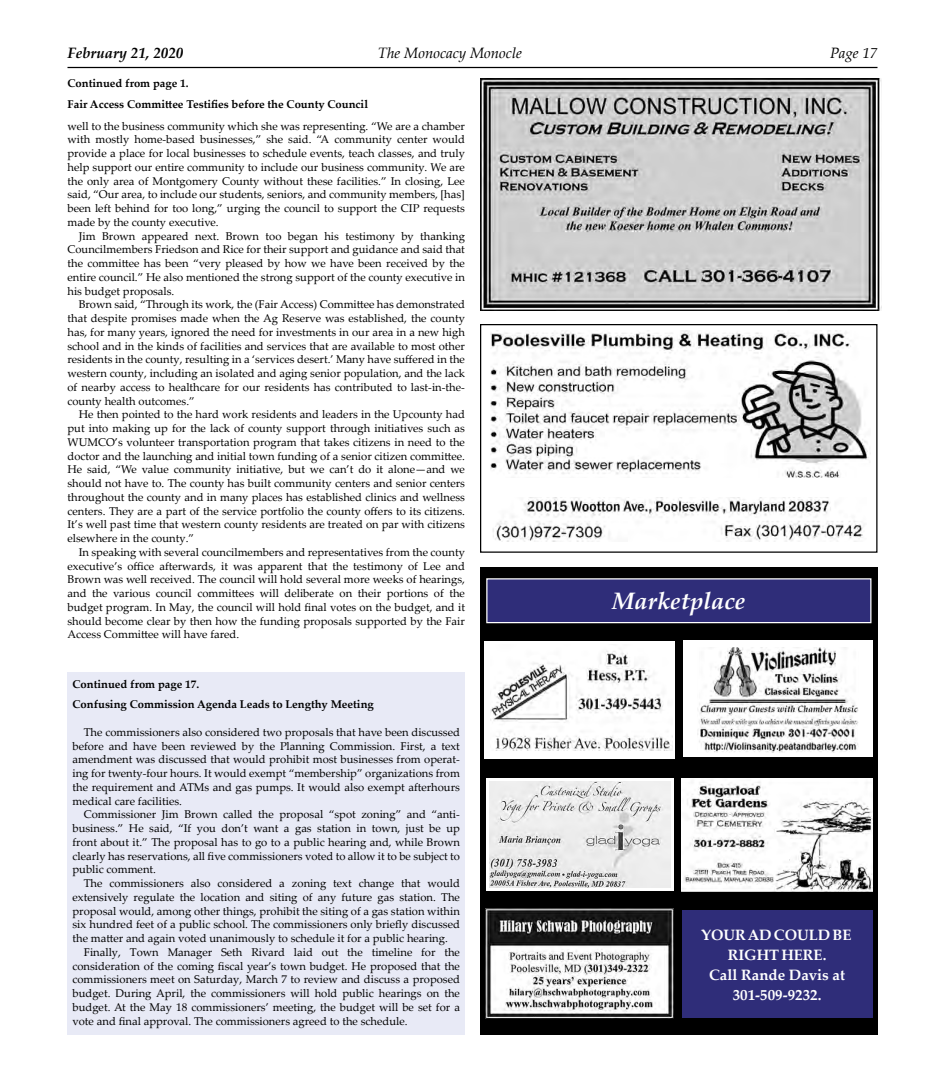
<style>
.page{position:relative;width:945px;height:1080px;background:#fff}
.page>*{position:absolute;margin:0;border:0;box-sizing:border-box;transform-origin:0 0}
.t1{font:italic 700 23.75px "Palatino Linotype";color:#fff}
.t2{font:700 15px/20px "Palatino Linotype";color:#fff;text-align:center}
.t3{font:italic 15px "Palatino Linotype";color:#000}
.t4{font:italic 700 15px "Palatino Linotype";color:#000}
.t5{font:11.25px/13.8px "Palatino Linotype";color:#000;text-align:justify}
.t6{font:700 11.25px/20.6px "Palatino Linotype";color:#000}
</style>
<div class="page">
<hr style="left:68px;top:67px;width:810px;height:1px;background:#000">
<div style="left:480px;top:568px;width:398px;height:467px;background:#000"></div>
<div style="left:487px;top:579px;width:384px;height:44px;background:#2f2d79"></div>
<div style="left:486px;top:578px;width:386px;height:45px;border:1px solid #fff"></div>
<svg style="left:486px;top:779px;width:187px;height:112px;background:#fcfcfc"></svg>
<img style="left:489px;top:782px;width:181px;height:106px">
<img style="left:682px;top:779px;width:190px;height:113px">
<div style="left:683px;top:641px;width:190px;height:116px;background:#fff"></div>
<img style="left:697px;top:648px;width:162px;height:105px">
<div style="left:484px;top:641px;width:190px;height:117px;background:#fff"></div>
<img style="left:490px;top:651px;width:183px;height:99px">
<img style="left:486px;top:908px;width:187px;height:110px">
<div style="left:682px;top:910px;width:190px;height:108px;background:#2f2d79"></div>
<img style="left:480px;top:79px;width:401px;height:232px">
<div style="left:480px;top:324px;width:398px;height:229px;border:1px solid #000"></div>
<img style="left:490px;top:330px;width:381px;height:148px">
<img style="left:493px;top:497px;width:372px;height:44px">
<div style="left:68px;top:720px;width:397px;height:315px;background:#e8eaf6"></div>
<div style="left:68px;top:672px;width:397px;height:54px;background:#e8eaf6"></div>
<h2 class="t4" style="left:68px;top:43px;width:117px">February 21, 2020</h2>
<h2 class="t3" style="left:378px;top:43px;width:146px">The Monocacy Monocle</h2>
<h2 class="t3" style="left:830px;top:43px;width:49px">Page 17</h2>
<p class="t6" style="left:68px;top:72px;width:302px">Continued from page 1.<br>Fair Access Committee Testifies before the County Council</p>
<p class="t5" style="left:68px;top:119px;width:399px">well to the business community which she was representing. “We are a chamber with mostly home-based businesses,” she said. “A community center would provide a place for local businesses to schedule events, teach classes, and truly help support our entire community to include our business community. We are the only area of Montgomery County without these facilities.” In closing, Lee said, “Our area, to include our students, seniors, and community members, [has] been left behind for too long,” urging the council to support the CIP requests made by the county executive.</p>
<p class="t5" style="left:68px;top:229px;width:399px;text-indent:11px">Jim Brown appeared next. Brown too began his testimony by thanking Councilmembers Friedson and Rice for their support and guidance and said that the committee has been “very pleased by how we have been received by the entire council.” He also mentioned the strong support of the county executive in his budget proposals.</p>
<p class="t5" style="left:68px;top:297px;width:399px;text-indent:11px">Brown said, “Through its work, the (Fair Access) Committee has demonstrated that despite promises made when the Ag Reserve was established, the county has, for many years, ignored the need for investments in our area in a new high school and in the kinds of facilities and services that are available to most other residents in the county, resulting in a ‘services desert.’ Many have suffered in the western county, including an isolated and aging senior population, and the lack of nearby access to healthcare for our residents has contributed to last-in-the&shy;county health outcomes.”</p>
<p class="t5" style="left:68px;top:407px;width:399px;text-indent:11px">He then pointed to the hard work residents and leaders in the Upcounty had put into making up for the lack of county support through initiatives such as WUMCO’s volunteer transportation program that takes citizens in need to the doctor and the launching and initial town funding of a senior citizen committee.<br>He said, “We value community initiative, but we can’t do it alone—and we should not have to. The county has built community centers and senior centers throughout the county and in many places has established clinics and wellness centers. They are a part of the service portfolio the county offers to its citizens.<br>It’s well past time that western county residents are treated on par with citizens elsewhere in the county.”</p>
<p class="t5" style="left:68px;top:545px;width:399px;text-indent:11px">In speaking with several councilmembers and representatives from the county executive’s office afterwards, it was apparent that the testimony of Lee and Brown was well received. The council will hold several more weeks of hearings, and the various council committees will deliberate on their portions of the budget program. In May, the council will hold final votes on the budget, and it should become clear by then how the funding proposals supported by the Fair Access Committee will have fared.</p>
<p class="t6" style="left:72px;top:673px;width:303px">Continued from page 17.<br>Confusing Commission Agenda Leads to Lengthy Meeting</p>
<p class="t5" style="left:72px;top:725px;width:389px;text-indent:11px">The commissioners also considered two proposals that have been discussed before and have been reviewed by the Planning Commission. First, a text amendment was discussed that would prohibit most businesses from operat&shy;ing for twenty-four hours. It would exempt “membership” organizations from the requirement and ATMs and gas pumps. It would also exempt afterhours medical care facilities.</p>
<p class="t5" style="left:72px;top:807px;width:389px;text-indent:11px">Commissioner Jim Brown called the proposal “spot zoning” and “anti&shy;business.” He said, “If you don’t want a gas station in town, just be up front about it.” The proposal has to go to a public hearing and, while Brown clearly has reservations, all five commissioners voted to allow it to be subject to public comment.</p>
<p class="t5" style="left:72px;top:876px;width:389px;text-indent:11px">The commissioners also considered a zoning text change that would extensively regulate the location and siting of any future gas station. The proposal would, among other things, prohibit the siting of a gas station within six hundred feet of a public school. The commissioners only briefly discussed the matter and again voted unanimously to schedule it for a public hearing.</p>
<p class="t5" style="left:72px;top:945px;width:389px;text-indent:11px">Finally, Town Manager Seth Rivard laid out the timeline for the consideration of the coming fiscal year’s town budget. He proposed that the commissioners meet on Saturday, March 7 to review and discuss a proposed budget. During April, the commissioners will hold public hearings on the budget. At the May 18 commissioners’ meeting, the budget will be set for a vote and final approval. The commissioners agreed to the schedule.</p>
<h1 class="t1" style="left:612px;top:585px;width:135px">Marketplace</h1>
<h2 class="t2" style="left:701px;top:924px;width:152px">YOUR AD COULD BE<br>RIGHT HERE.<br>Call Rande Davis at<br>301-509-9232.</h2>
</div>
